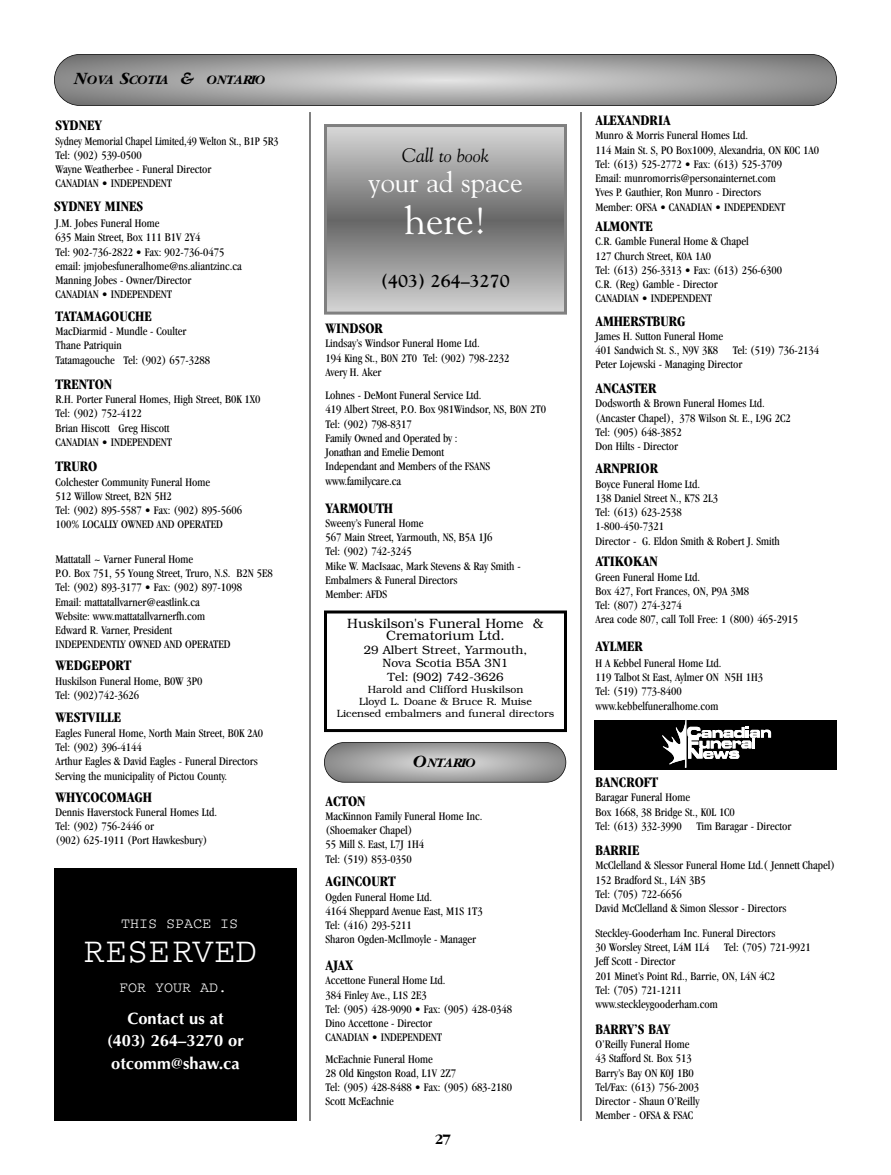
<style>
.page{position:relative;width:891px;height:1175px;background:#fff}
.page>*{position:absolute;margin:0;border:0;box-sizing:border-box;transform-origin:0 0}
.t1{font:39px "Goudy";color:#fff}
.t2{font:36px "Courier";color:#fff}
.t3{font:28.5px "Goudy";color:#fff}
.t4{font:700 18px "Goudy";color:#000}
.t5{font:italic 18px "Goudy";color:#000}
.t6{font:700 16.5px/22.5px "Optima";color:#fff;text-align:center}
.t7{font:700 condensed 15px "Garamond";color:#000}
.t8{font:15px "Courier";color:#fff}
.t9{font:700 15px "Garamond";color:#000}
.t10{font:300 13.5px/12px "Bookman";color:#000;text-align:center}
.t11{font:italic 700 13.5px "Garamond";letter-spacing:-.02em;color:#000}
.t12{font:condensed 12px/14.2px "Garamond";color:#000}
.t13{font:condensed 12px/14px "Garamond";color:#000;scale:.95 1}
.t14{font:300 12px/13.5px "Bookman";color:#000;text-align:center}
.t15{font:300 10.5px/12px "Bookman";color:#000;text-align:center}
.s1{font-size:18px}
.s2{font-size:19.5px}
</style>
<div class="page">
<div style="left:324px;top:610px;width:243px;height:122px;border:3px solid #000"></div>
<svg style="left:55px;top:55px;width:781px;height:50px;background:#a5a5a5"></svg>
<div style="left:54px;top:54px;width:783px;height:52px;border:2px solid #000;border-radius:26px"></div>
<svg style="left:325px;top:743px;width:240px;height:39px;background:#a8a8a8"></svg>
<div style="left:324px;top:742px;width:242px;height:40px;border:2px solid #000;border-radius:20px"></div>
<hr style="left:310px;top:112px;width:1px;height:1009px;background:#000">
<hr style="left:581px;top:112px;width:1px;height:1009px;background:#000">
<svg style="left:328px;top:128px;width:235px;height:182px;background:#9d9d9d"></svg>
<div style="left:324px;top:124px;width:243px;height:190px;border:3px solid #808080"></div>
<div style="left:594px;top:720px;width:243px;height:49px;background:#000"></div>
<svg style="left:662px;top:720px;width:109px;height:47px"></svg>
<div style="left:54px;top:868px;width:243px;height:252px;background:#000"></div>
<p class="t11" style="left:75px;top:72px;width:192px"><span class="s1">N</span>OVA <span class="s1">S</span>COTIA <span class="s1">&amp;</span> ONTARIO</p>
<p class="t7" style="left:56px;top:119px;width:48px">SYDNEY</p>
<p class="t13" style="left:56px;top:135px;width:236px">Sydney Memorial Chapel Limited,49 Welton St., B1P 5R3<br>Tel: (902) 539-0500<br>Wayne Weatherbee - Funeral Director<br>CANADIAN • INDEPENDENT</p>
<p class="t7" style="left:54px;top:200px;width:91px">SYDNEY MINES</p>
<p class="t12" style="left:56px;top:217px;width:188px">J.M. Jobes Funeral Home<br>635 Main Street, Box 111 B1V 2Y4<br>Tel: 902-736-2822 • Fax: 902-736-0475 email: jmjobesfuneralhome@ns.aliantzinc.ca<br>Manning Jobes - Owner/Director<br>CANADIAN • INDEPENDENT</p>
<h3 class="t5" style="left:402px;top:145px;width:88px"><span class="s2">Call</span> to book</h3>
<h3 class="t3" style="left:368px;top:166px;width:156px">your ad space</h3>
<h1 class="t1" style="left:404px;top:198px;width:84px">here!</h1>
<h3 class="t4" style="left:381px;top:270px;width:130px">(403) 264–3270</h3>
<p class="t7" style="left:596px;top:115px;width:76px">ALEXANDRIA</p>
<p class="t12" style="left:596px;top:129px;width:225px">Munro &amp; Morris Funeral Homes Ltd.<br>114 Main St. S, PO Box1009, Alexandria, ON K0C 1A0<br>Tel: (613) 525-2772 • Fax: (613) 525-3709<br>Email: munromorris@personainternet.com<br>Yves P. Gauthier, Ron Munro - Directors<br>Member: OFSA • CANADIAN • INDEPENDENT</p>
<p class="t7" style="left:596px;top:221px;width:59px">ALMONTE</p>
<p class="t12" style="left:596px;top:235px;width:188px">C.R. Gamble Funeral Home &amp; Chapel<br>127 Church Street, K0A 1A0<br>Tel: (613) 256-3313 • Fax: (613) 256-6300<br>C.R. (Reg) Gamble - Director<br>CANADIAN • INDEPENDENT</p>
<p class="t7" style="left:56px;top:310px;width:98px">TATAMAGOUCHE</p>
<p class="t12" style="left:56px;top:325px;width:156px">MacDiarmid - Mundle - Coulter<br>Thane Patriquin<br>Tatamagouche Tel: (902) 657-3288</p>
<p class="t7" style="left:596px;top:315px;width:92px">AMHERSTBURG</p>
<p class="t12" style="left:596px;top:330px;width:225px">James H. Sutton Funeral Home<br>401 Sandwich St. S., N9V 3K8 Tel: (519) 736-2134<br>Peter Lojewski - Managing Director</p>
<p class="t7" style="left:326px;top:322px;width:59px">WINDSOR</p>
<p class="t12" style="left:326px;top:337px;width:185px">Lindsay’s Windsor Funeral Home Ltd.<br>194 King St., B0N 2T0 Tel: (902) 798-2232<br>Avery H. Aker</p>
<p class="t12" style="left:326px;top:389px;width:222px">Lohnes - DeMont Funeral Service Ltd.<br>419 Albert Street, P.O. Box 981Windsor, NS, B0N 2T0<br>Tel: (902) 798-8317<br>Family Owned and Operated by :<br>Jonathan and Emelie Demont<br>Independant and Members of the FSANS www.familycare.ca</p>
<p class="t7" style="left:326px;top:502px;width:69px">YARMOUTH</p>
<p class="t12" style="left:326px;top:517px;width:197px">Sweeny’s Funeral Home<br>567 Main Street, Yarmouth, NS, B5A 1J6<br>Tel: (902) 742-3245<br>Mike W. MacIsaac, Mark Stevens &amp; Ray Smith -<br>Embalmers &amp; Funeral Directors<br>Member: AFDS</p>
<p class="t7" style="left:56px;top:378px;width:58px">TRENTON</p>
<p class="t12" style="left:56px;top:393px;width:207px">R.H. Porter Funeral Homes, High Street, B0K 1X0<br>Tel: (902) 752-4122<br>Brian Hiscott Greg Hiscott<br>CANADIAN • INDEPENDENT</p>
<p class="t7" style="left:56px;top:461px;width:43px">TRURO</p>
<p class="t12" style="left:56px;top:475px;width:188px">Colchester Community Funeral Home<br>512 Willow Street, B2N 5H2<br>Tel: (902) 895-5587 • Fax: (902) 895-5606<br>100% LOCALLY OWNED AND OPERATED</p>
<p class="t7" style="left:596px;top:383px;width:62px">ANCASTER</p>
<p class="t12" style="left:596px;top:397px;width:197px">Dodsworth &amp; Brown Funeral Homes Ltd. (Ancaster Chapel), 378 Wilson St. E., L9G 2C2<br>Tel: (905) 648-3852<br>Don Hilts - Director</p>
<p class="t7" style="left:596px;top:463px;width:64px">ARNPRIOR</p>
<p class="t12" style="left:596px;top:477px;width:186px">Boyce Funeral Home Ltd.<br>138 Daniel Street N., K7S 2L3<br>Tel: (613) 623-2538<br>1-800-450-7321<br>Director - G. Eldon Smith &amp; Robert J. Smith</p>
<p class="t7" style="left:596px;top:556px;width:64px">ATIKOKAN</p>
<p class="t12" style="left:596px;top:570px;width:204px">Green Funeral Home Ltd.<br>Box 427, Fort Frances, ON, P9A 3M8<br>Tel: (807) 274-3274<br>Area code 807, call Toll Free: 1 (800) 465-2915</p>
<p class="t7" style="left:596px;top:640px;width:49px">AYLMER</p>
<p class="t12" style="left:596px;top:656px;width:169px">H A Kebbel Funeral Home Ltd.<br>119 Talbot St East, Aylmer ON N5H 1H3<br>Tel: (519) 773-8400 www.kebbelfuneralhome.com</p>
<p class="t12" style="left:56px;top:553px;width:219px">Mattatall ~ Varner Funeral Home<br>P.O. Box 751, 55 Young Street, Truro, N.S. B2N 5E8<br>Tel: (902) 893-3177 • Fax: (902) 897-1098<br>Email: mattatallvarner@eastlink.ca<br>Website: www.mattatallvarnerfh.com<br>Edward R. Varner, President<br>INDEPENDENTLY OWNED AND OPERATED</p>
<p class="t10" style="left:347px;top:617px;width:198px">Huskilson's Funeral Home &amp;<br>Crematorium Ltd.</p>
<p class="t14" style="left:364px;top:643px;width:165px">29 Albert Street, Yarmouth,<br>Nova Scotia B5A 3N1<br>Tel: (902) 742-3626</p>
<p class="t15" style="left:337px;top:683px;width:219px">Harold and Clifford Huskilson<br>Lloyd L. Doane &amp; Bruce R. Muise<br>Licensed embalmers and funeral directors</p>
<p class="t7" style="left:56px;top:660px;width:77px">WEDGEPORT</p>
<p class="t12" style="left:56px;top:674px;width:148px">Huskilson Funeral Home, B0W 3P0<br>Tel: (902)742-3626</p>
<p class="t7" style="left:56px;top:712px;width:67px">WESTVILLE</p>
<p class="t12" style="left:56px;top:726px;width:209px">Eagles Funeral Home, North Main Street, B0K 2A0<br>Tel: (902) 396-4144<br>Arthur Eagles &amp; David Eagles - Funeral Directors Serving the municipality of Pictou County.</p>
<p class="t7" style="left:56px;top:791px;width:98px">WHYCOCOMAGH</p>
<p class="t12" style="left:56px;top:805px;width:163px">Dennis Haverstock Funeral Homes Ltd.<br>Tel: (902) 756-2446 or<br>(902) 625-1911 (Port Hawkesbury)</p>
<p class="t11" style="left:414px;top:754px;width:63px"><span class="s1">O</span>NTARIO</p>
<p class="t7" style="left:596px;top:776px;width:64px">BANCROFT</p>
<p class="t12" style="left:596px;top:791px;width:198px">Baragar Funeral Home<br>Box 1668, 38 Bridge St., K0L 1C0<br>Tel: (613) 332-3990 Tim Baragar - Director</p>
<p class="t7" style="left:596px;top:844px;width:46px">BARRIE</p>
<p class="t12" style="left:596px;top:859px;width:241px">McClelland &amp; Slessor Funeral Home Ltd.( Jennett Chapel)<br>152 Bradford St., L4N 3B5<br>Tel: (705) 722-6656<br>David McClelland &amp; Simon Slessor - Directors</p>
<p class="t7" style="left:326px;top:795px;width:42px">ACTON</p>
<p class="t12" style="left:326px;top:809px;width:159px">MacKinnon Family Funeral Home Inc. (Shoemaker Chapel)<br>55 Mill S. East, L7J 1H4<br>Tel: (519) 853-0350</p>
<p class="t7" style="left:326px;top:876px;width:72px">AGINCOURT</p>
<p class="t12" style="left:326px;top:890px;width:159px">Ogden Funeral Home Ltd.<br>4164 Sheppard Avenue East, M1S 1T3<br>Tel: (416) 293-5211<br>Sharon Ogden-McIlmoyle - Manager</p>
<p class="t7" style="left:326px;top:959px;width:29px">AJAX</p>
<p class="t12" style="left:326px;top:974px;width:188px">Accettone Funeral Home Ltd.<br>384 Finley Ave., L1S 2E3<br>Tel: (905) 428-9090 • Fax: (905) 428-0348<br>Dino Accettone - Director<br>CANADIAN • INDEPENDENT</p>
<p class="t12" style="left:326px;top:1052px;width:188px">McEachnie Funeral Home<br>28 Old Kingston Road, L1V 2Z7<br>Tel: (905) 428-8488 • Fax: (905) 683-2180<br>Scott McEachnie</p>
<p class="t8" style="left:121px;top:918px;width:118px">THIS SPACE IS</p>
<h2 class="t2" style="left:83px;top:939px;width:175px">RESERVED</h2>
<p class="t8" style="left:119px;top:983px;width:109px">FOR YOUR AD.</p>
<h3 class="t6" style="left:107px;top:1008px;width:138px">Contact us at (403) 264–3270 or otcomm@shaw.ca</h3>
<p class="t7" style="left:596px;top:1023px;width:76px">BARRY’S BAY</p>
<p class="t12" style="left:596px;top:927px;width:217px">Steckley-Gooderham Inc. Funeral Directors<br>30 Worsley Street, L4M 1L4 Tel: (705) 721-9921<br>Jeff Scott - Director<br>201 Minet’s Point Rd., Barrie, ON, L4N 4C2<br>Tel: (705) 721-1211<br>www.steckleygooderham.com</p>
<p class="t12" style="left:596px;top:1038px;width:106px">O’Reilly Funeral Home<br>43 Stafford St. Box 513<br>Barry’s Bay ON K0J 1B0<br>Tel/Fax: (613) 756-2003<br>Director - Shaun O’Reilly<br>Member - OFSA &amp; FSAC</p>
<p class="t9" style="left:435px;top:1130px;width:17px">27</p>
</div>
